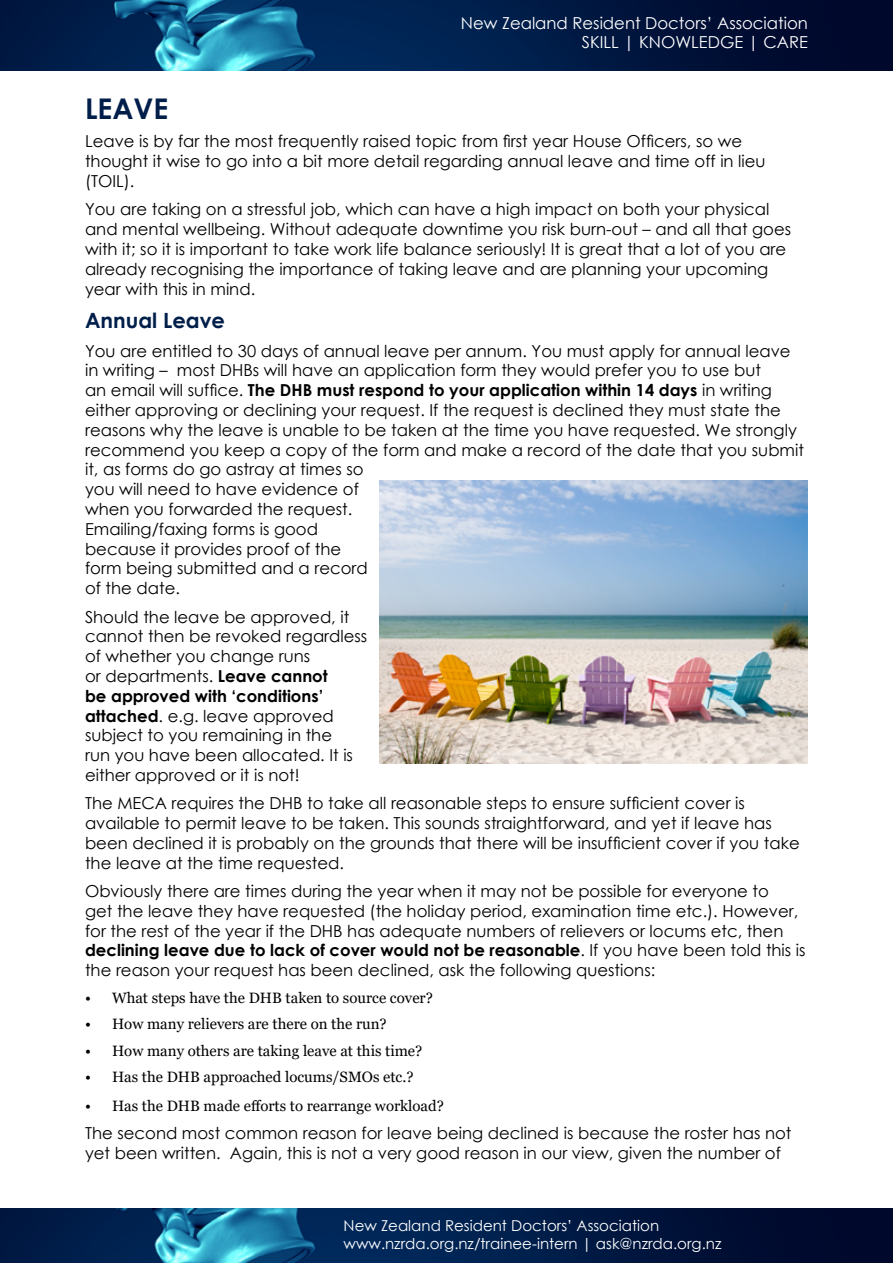
<style>
.page{position:relative;width:893px;height:1263px;background:#fff}
.page>*{position:absolute;margin:0;border:0;box-sizing:border-box;transform-origin:0 0}
.t1{font:700 28.5px "Century Gothic";color:#001e4a}
.t2{font:700 21px "Century Gothic";color:#001e4a}
.t3{font:16.5px/19.8px "Century Gothic";color:#000}
.t4{font:16.5px/19.8px "Century Gothic";color:#fff;text-align:right}
.t5{font:15px "Georgia";color:#000}
.t6{font:15px/18px "Century Gothic";color:#fff}
.s1{font-weight:700}
</style>
<div class="page">
<img style="left:0;top:0;width:893px;height:71px">
<img style="left:0;top:1209px;width:893px;height:54px">
<img style="left:379px;top:480px;width:429px;height:284px">
<p class="t4" style="left:461px;top:12px;width:349px">New Zealand Resident Doctors’ Association<br>SKILL | KNOWLEDGE | CARE</p>
<h1 class="t1" style="left:85px;top:87px;width:85px">LEAVE</h1>
<p class="t3" style="left:85px;top:131px;width:682px">Leave is by far the most frequently raised topic from first year House Officers, so we thought it wise to go into a bit more detail regarding annual leave and time off in lieu (TOIL).</p>
<p class="t3" style="left:85px;top:199px;width:708px">You are taking on a stressful job, which can have a high impact on both your physical and mental wellbeing. Without adequate downtime you risk burn-out – and all that goes with it; so it is important to take work life balance seriously! It is great that a lot of you are already recognising the importance of taking leave and are planning your upcoming year with this in mind.</p>
<p class="t2" style="left:85px;top:305px;width:141px">Annual Leave</p>
<p class="t3" style="left:85px;top:340px;width:720px">You are entitled to 30 days of annual leave per annum. You must apply for annual leave in writing – most DHBs will have an application form they would prefer you to use but<br>an email will suffice. <span class="s1">The DHB must respond to your application within 14 days</span> in writing either approving or declining your request. If the request is declined they must state the reasons why the leave is unable to be taken at the time you have requested. We strongly recommend you keep a copy of the form and make a record of the date that you submit it, as forms do go astray at times so<br>you will need to have evidence of<br>when you forwarded the request.<br>Emailing/faxing forms is good<br>because it provides proof of the<br>form being submitted and a record<br>of the date.</p>
<p class="t3" style="left:85px;top:606px;width:284px">Should the leave be approved, it cannot then be revoked regardless of whether you change runs<br>or departments. <span class="s1">Leave cannot<br>be approved with ‘conditions’ attached</span>. e.g. leave approved subject to you remaining in the<br>run you have been allocated. It is either approved or it is not!</p>
<p class="t3" style="left:85px;top:793px;width:716px">The MECA requires the DHB to take all reasonable steps to ensure sufficient cover is available to permit leave to be taken. This sounds straightforward, and yet if leave has been declined it is probably on the grounds that there will be insufficient cover if you take the leave at the time requested.</p>
<p class="t3" style="left:85px;top:881px;width:722px">Obviously there are times during the year when it may not be possible for everyone to<br>get the leave they have requested (the holiday period, examination time etc.). However, for the rest of the year if the DHB has adequate numbers of relievers or locums etc, then <span class="s1">declining leave due to lack of cover would not be reasonable</span>. If you have been told this is the reason your request has been declined, ask the following questions:</p>
<p class="t5" style="left:85px;top:988px;width:349px">• What steps have the DHB taken to source cover?</p>
<p class="t5" style="left:85px;top:1015px;width:303px">• How many relievers are there on the run?</p>
<p class="t5" style="left:85px;top:1041px;width:339px">• How many others are taking leave at this time?</p>
<p class="t5" style="left:85px;top:1068px;width:330px">• Has the DHB approached locums/SMOs etc.?</p>
<p class="t5" style="left:85px;top:1096px;width:360px">• Has the DHB made efforts to rearrange workload?</p>
<p class="t3" style="left:85px;top:1123px;width:708px">The second most common reason for leave being declined is because the roster has not yet been written. Again, this is not a very good reason in our view, given the number of</p>
<p class="t6" style="left:344px;top:1216px;width:379px">New Zealand Resident Doctors’ Association www.nzrda.org.nz/trainee-intern | ask@nzrda.org.nz</p>
</div>
